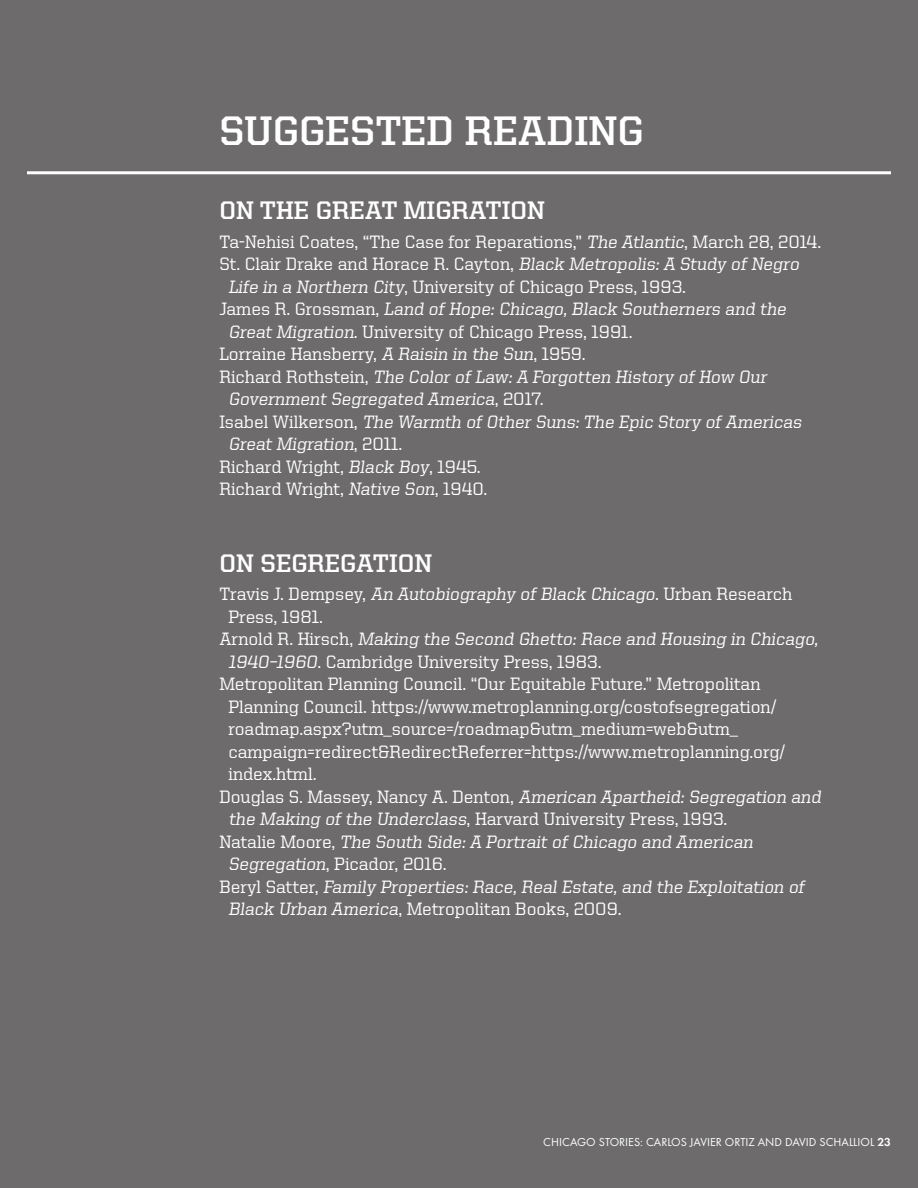
<style>
.page{position:relative;width:918px;height:1188px;background:#6d6b6b}
.page>*{position:absolute;margin:0;border:0;box-sizing:border-box;transform-origin:0 0}
.t1{font:700 41.4px "United Serif Reg";color:#fff}
.t2{font:700 25.5px "United Serif Reg";color:#fff}
.t3{font:500 18px "United Serif Reg";color:#fff}
.t4{font:12px "Function";color:#fff}
.s1{font-weight:700}
</style>
<div class="page">
<hr style="left:27px;top:171px;width:864px;height:3px;background:#fff">
<h1 class="t1" style="left:219px;top:108px;width:426px">SUGGESTED READING</h1>
<h2 class="t2" style="left:219px;top:196px;width:327px">ON THE GREAT MIGRATION</h2>
<p class="t3" style="left:219px;top:232px;width:603px">Ta-Nehisi Coates, “The Case for Reparations,” The Atlantic, March 28, 2014.</p>
<p class="t3" style="left:219px;top:254px;width:584px">St. Clair Drake and Horace R. Cayton, Black Metropolis: A Study of Negro</p>
<p class="t3" style="left:228px;top:277px;width:459px">Life in a Northern City, University of Chicago Press, 1993.</p>
<p class="t3" style="left:219px;top:299px;width:571px">James R. Grossman, Land of Hope: Chicago, Black Southerners and the</p>
<p class="t3" style="left:228px;top:322px;width:406px">Great Migration. University of Chicago Press, 1991.</p>
<p class="t3" style="left:219px;top:344px;width:368px">Lorraine Hansberry, A Raisin in the Sun, 1959.</p>
<p class="t3" style="left:219px;top:367px;width:552px">Richard Rothstein, The Color of Law: A Forgotten History of How Our</p>
<p class="t3" style="left:228px;top:389px;width:317px">Government Segregated America, 2017.</p>
<p class="t3" style="left:219px;top:412px;width:587px">Isabel Wilkerson, The Warmth of Other Suns: The Epic Story of Americas</p>
<p class="t3" style="left:228px;top:434px;width:175px">Great Migration, 2011.</p>
<p class="t3" style="left:219px;top:457px;width:263px">Richard Wright, Black Boy, 1945.</p>
<p class="t3" style="left:219px;top:479px;width:270px">Richard Wright, Native Son, 1940.</p>
<h2 class="t2" style="left:219px;top:549px;width:214px">ON SEGREGATION</h2>
<p class="t3" style="left:219px;top:584px;width:574px">Travis J. Dempsey, An Autobiography of Black Chicago. Urban Research</p>
<p class="t3" style="left:228px;top:607px;width:96px">Press, 1981.</p>
<p class="t3" style="left:219px;top:629px;width:603px">Arnold R. Hirsch, Making the Second Ghetto: Race and Housing in Chicago,</p>
<p class="t3" style="left:228px;top:652px;width:375px">1940–1960. Cambridge University Press, 1983.</p>
<p class="t3" style="left:219px;top:674px;width:543px">Metropolitan Planning Council. “Our Equitable Future.” Metropolitan</p>
<p class="t3" style="left:228px;top:697px;width:550px">Planning Council. https://www.metroplanning.org/costofsegregation/</p>
<p class="t3" style="left:228px;top:719px;width:511px">roadmap.aspx?utm_source=/roadmap&amp;utm_medium=web&amp;utm_</p>
<p class="t3" style="left:228px;top:742px;width:559px">campaign=redirect&amp;RedirectReferrer=https://www.metroplanning.org/</p>
<p class="t3" style="left:228px;top:764px;width:90px">index.html.</p>
<p class="t3" style="left:219px;top:787px;width:606px">Douglas S. Massey, Nancy A. Denton, American Apartheid: Segregation and</p>
<p class="t3" style="left:228px;top:809px;width:501px">the Making of the Underclass, Harvard University Press, 1993.</p>
<p class="t3" style="left:219px;top:832px;width:538px">Natalie Moore, The South Side: A Portrait of Chicago and American</p>
<p class="t3" style="left:228px;top:854px;width:220px">Segregation, Picador, 2016.</p>
<p class="t3" style="left:219px;top:877px;width:589px">Beryl Satter, Family Properties: Race, Real Estate, and the Exploitation of</p>
<p class="t3" style="left:228px;top:899px;width:395px">Black Urban America, Metropolitan Books, 2009.</p>
<p class="t4" style="left:543px;top:1135px;width:349px">CHICAGO STORIES: CARLOS JAVIER ORTIZ AND DAVID SCHALLIOL <span class="s1">23</span></p>
</div>
